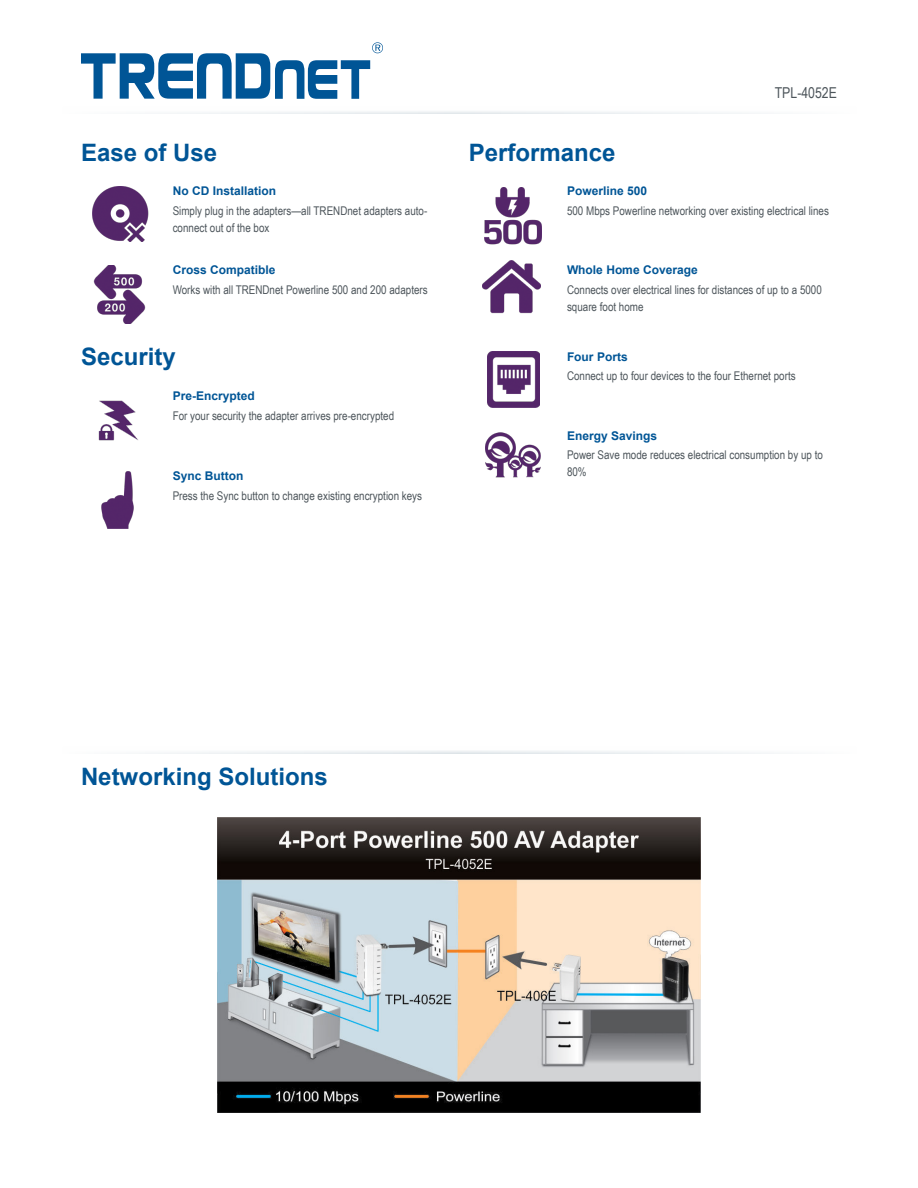
<style>
.page{position:relative;width:918px;height:1188px;background:#fff}
.page>*{position:absolute;margin:0;border:0;box-sizing:border-box;transform-origin:0 0}
.t1{font:700 24px "Arial";color:#005596}
.t2{font:15px "Arial Narrow";color:#4d555b}
.t3{font:12px/16.5px "Arial Narrow";color:#4d555b}
.t4{font:700 12px "Arial";color:#005596}
</style>
<div class="page">
<svg style="left:170px;top:111px;width:579px;height:3px"></svg>
<svg style="left:81px;top:42px;width:302px;height:57px"></svg>
<img style="left:93px;top:187px;width:55px;height:55px">
<img style="left:485px;top:432px;width:55px;height:46px">
<img style="left:488px;top:352px;width:52px;height:56px">
<img style="left:482px;top:261px;width:58px;height:53px">
<img style="left:484px;top:187px;width:58px;height:58px">
<img style="left:101px;top:472px;width:33px;height:57px">
<img style="left:98px;top:400px;width:40px;height:41px">
<img style="left:217px;top:818px;width:484px;height:294px">
<img style="left:93px;top:266px;width:53px;height:58px">
<h1 class="t1" style="left:81px;top:136px;width:138px">Ease of Use</h1>
<p class="t4" style="left:173px;top:183px;width:105px">No CD Installation</p>
<p class="t3" style="left:173px;top:202px;width:256px">Simply plug in the adapters—all TRENDnet adapters auto&shy;connect out of the box</p>
<p class="t4" style="left:173px;top:262px;width:104px">Cross Compatible</p>
<p class="t3" style="left:173px;top:281px;width:257px">Works with all TRENDnet Powerline 500 and 200 adapters</p>
<h1 class="t1" style="left:81px;top:341px;width:96px">Security</h1>
<p class="t4" style="left:173px;top:388px;width:84px">Pre-Encrypted</p>
<p class="t3" style="left:173px;top:407px;width:223px">For your security the adapter arrives pre-encrypted</p>
<p class="t4" style="left:173px;top:468px;width:72px">Sync Button</p>
<p class="t3" style="left:173px;top:487px;width:251px">Press the Sync button to change existing encryption keys</p>
<h1 class="t1" style="left:469px;top:136px;width:148px">Performance</h1>
<p class="t2" style="left:775px;top:81px;width:64px">TPL-4052E</p>
<p class="t4" style="left:567px;top:183px;width:82px">Powerline 500</p>
<p class="t3" style="left:567px;top:202px;width:263px">500 Mbps Powerline networking over existing electrical lines</p>
<p class="t4" style="left:567px;top:262px;width:132px">Whole Home Coverage</p>
<p class="t3" style="left:567px;top:281px;width:256px">Connects over electrical lines for distances of up to a 5000 square foot home</p>
<p class="t4" style="left:567px;top:348px;width:62px">Four Ports</p>
<p class="t3" style="left:567px;top:367px;width:230px">Connect up to four devices to the four Ethernet ports</p>
<p class="t4" style="left:567px;top:427px;width:92px">Energy Savings</p>
<p class="t3" style="left:567px;top:446px;width:257px">Power Save mode reduces electrical consumption by up to<br>80%</p>
<h1 class="t1" style="left:81px;top:761px;width:248px">Networking Solutions</h1>
</div>
